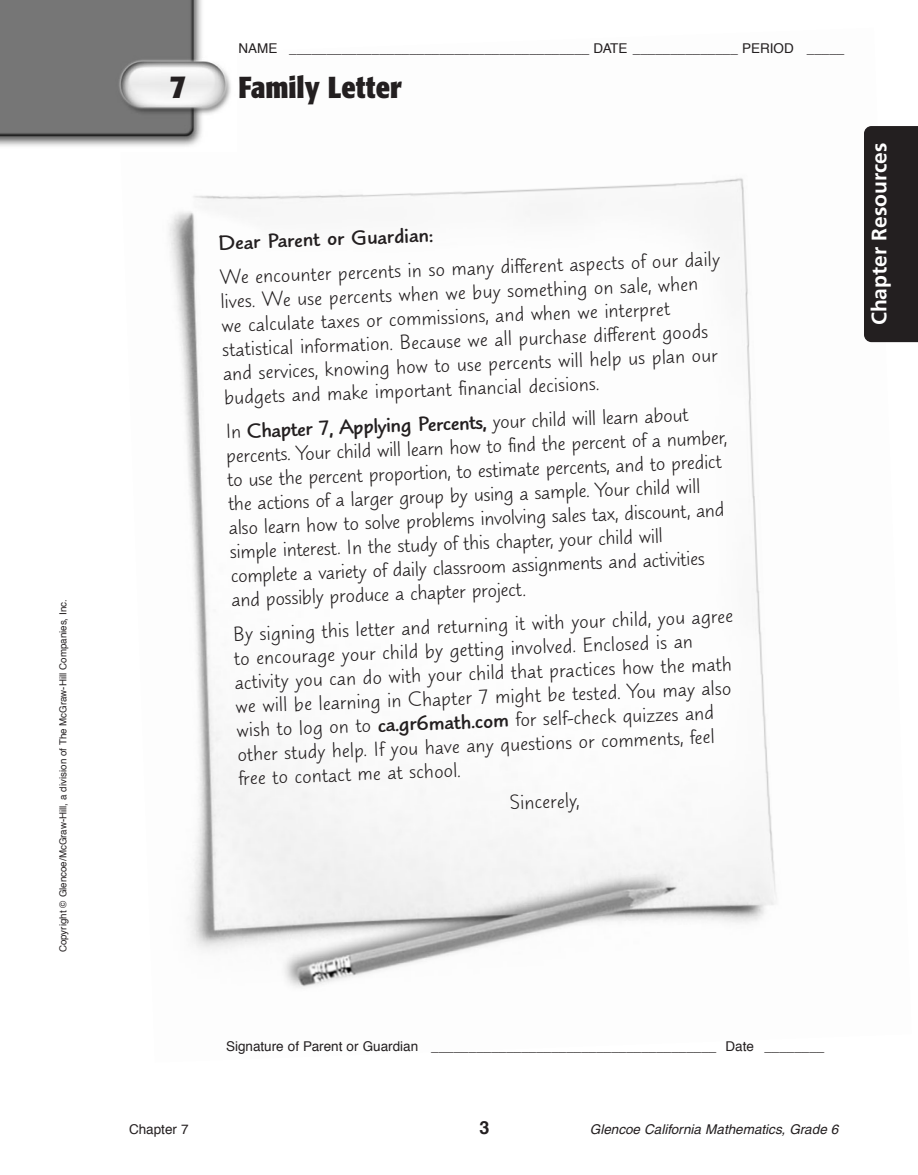
<style>
.page{position:relative;width:918px;height:1175px;background:#fff}
.page>*{position:absolute;margin:0;border:0;box-sizing:border-box;transform-origin:0 0}
.t1{font:700 condensed 33px "Formata";color:#231f20}
.t2{font:700 condensed 30px "Formata";color:#231f20}
.t3{font:21px/24px "Blueprint";color:#231f20}
.t4{font:700 21px "Blueprint";color:#231f20}
.t5{font:700 21px "Frutiger";color:#fff}
.t6{font:700 18px "Helvetica";color:#231f20}
.t7{font:13.5px "Helvetica";color:#231f20}
.t8{font:italic 13.5px "Helvetica";color:#231f20}
.t9{font:9.75px "Helvetica";color:#231f20}
.s1{font-weight:700}
</style>
<div class="page">
<img style="left:169px;top:178px;width:743px;height:810px">
<div style="left:864px;top:126px;width:54px;height:216px;background:#231f20"></div>
<img style="left:0;top:0;width:231px;height:146px">
<p class="t9" style="left:59px;top:952px;width:354px;rotate:-90deg">Copyright © Glencoe/McGraw-Hill, a division of The McGraw-Hill Companies, Inc.</p>
<h1 class="t1" style="left:169px;top:72px;width:18px">7</h1>
<p class="t7" style="left:238px;top:43px;width:607px">NAME ________________________________________ DATE ______________ PERIOD _____</p>
<h2 class="t2" style="left:238px;top:75px;width:165px">Family Letter</h2>
<p class="t4" style="left:218px;top:234px;width:216px;rotate:-2deg">Dear Parent or Guardian:</p>
<p class="t3" style="left:219px;top:267px;width:502px;rotate:-2deg">We encounter percents in so many different aspects of our daily lives. We use percents when we buy something on sale, when we calculate taxes or commissions, and when we interpret statistical information. Because we all purchase different goods and services, knowing how to use percents will help us plan our budgets and make important financial decisions.</p>
<p class="t3" style="left:225px;top:421px;width:503px;rotate:-2deg">In <span class="s1">Chapter 7, Applying Percents,</span> your child will learn about percents. Your child will learn how to find the percent of a number, to use the percent proportion, to estimate percents, and to predict the actions of a larger group by using a sample. Your child will also learn how to solve problems involving sales tax, discount, and simple interest. In the study of this chapter, your child will complete a variety of daily classroom assignments and activities and possibly produce a chapter project.</p>
<p class="t3" style="left:233px;top:623px;width:502px;rotate:-2deg">By signing this letter and returning it with your child, you agree to encourage your child by getting involved. Enclosed is an activity you can do with your child that practices how the math we will be learning in Chapter 7 might be tested. You may also wish to log on to <span class="s1">ca.gr6math.com</span> for self-check quizzes and other study help. If you have any questions or comments, feel free to contact me at school.</p>
<p class="t3" style="left:509px;top:792px;width:71px;rotate:-2deg">Sincerely,</p>
<p class="t5" style="left:871px;top:325px;width:184px;rotate:-90deg">Chapter Resources</p>
<p class="t7" style="left:226px;top:1040px;width:600px">Signature of Parent or Guardian ______________________________________ Date ________</p>
<p class="t7" style="left:129px;top:1123px;width:61px">Chapter 7</p>
<p class="t6" style="left:479px;top:1120px;width:12px">3</p>
<p class="t8" style="left:590px;top:1124px;width:250px">Glencoe California Mathematics, Grade 6</p>
</div>
